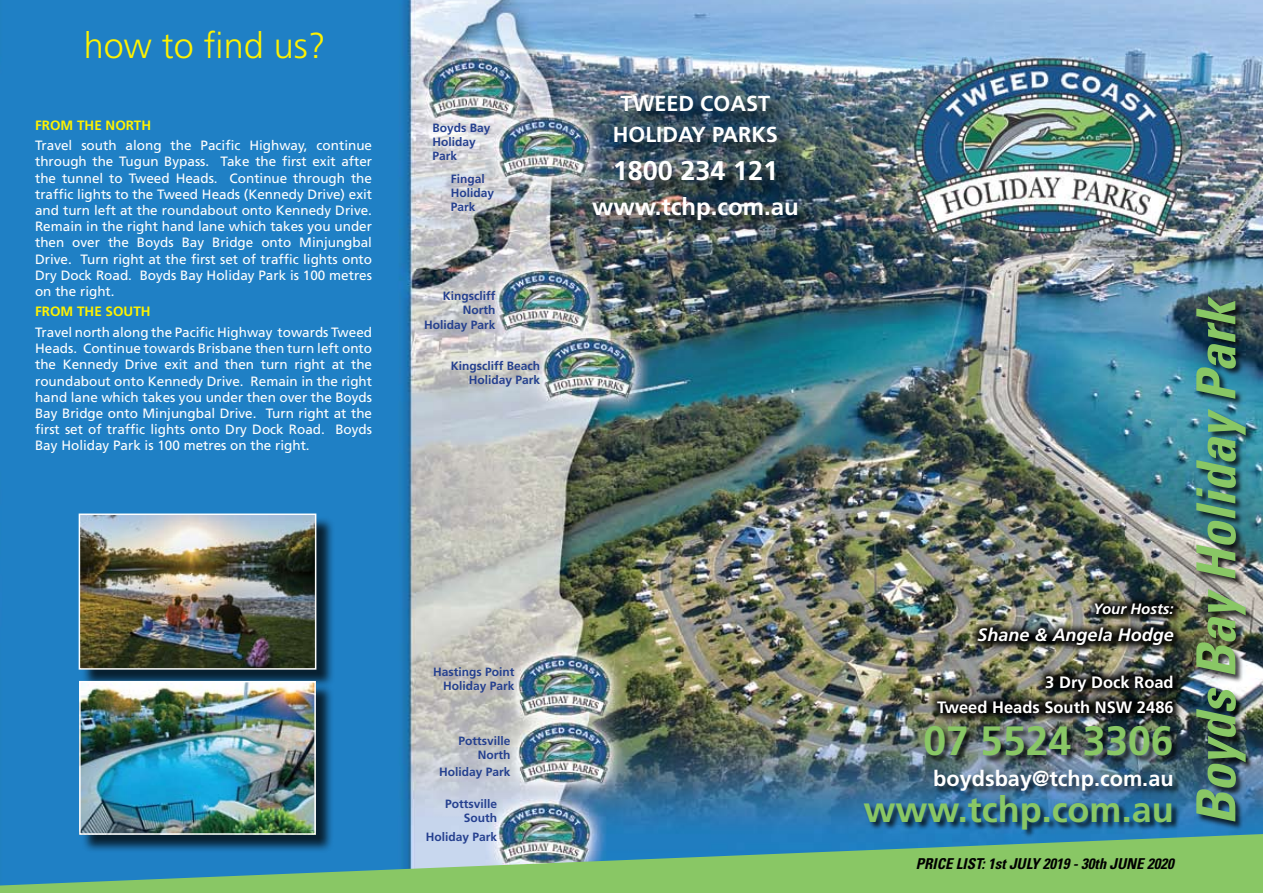
<style>
.page{position:relative;width:1263px;height:893px;background:#fff}
.page>*{position:absolute;margin:0;border:0;box-sizing:border-box;transform-origin:0 0}
.t1{font:italic 700 condensed 54px "Univers";color:#89c765}
.t2{font:700 40.95px "Frutiger";color:#89c765}
.t3{font:700 36px "Frutiger";color:#89c765}
.t4{font:300 36px "Frutiger";color:#fff200}
.t5{font:700 27px "Frutiger";color:#fff}
.t6{font:700 24px "Frutiger";color:#fff}
.t7{font:700 21.75px/31.7px "Frutiger";color:#fff;text-align:center}
.t8{font:italic 700 18px "Frutiger";color:#fff}
.t9{font:700 16.5px/25.3px "Frutiger";color:#fff;text-align:right}
.t10{font:italic 700 condensed 15px "Univers";color:#000}
.t11{font:italic 700 15px "Frutiger";color:#fff}
.t12{font:13.5px/16.2px "Frutiger";color:#fff;text-align:justify}
.t13{font:700 13.5px "Frutiger";color:#fff200}
.t14{font:700 12px/14.4px "Frutiger";color:#25408f;text-align:right}
</style>
<div class="page">
<img style="left:0;top:0;width:1263px;height:834px">
<svg style="left:0;top:834px;width:863px;height:59px"></svg>
<div style="left:863px;top:795px;width:387px;height:98px;background:#000;opacity:.75"></div>
<div style="left:1196px;top:296px;width:67px;height:597px;background:#000;opacity:.75"></div>
<div style="left:926px;top:664px;width:333px;height:120px;background:#000;opacity:.95"></div>
<div style="left:924px;top:726px;width:320px;height:71px;background:#000;opacity:.75"></div>
<div style="left:934px;top:769px;width:329px;height:52px;background:#000;opacity:.75"></div>
<div style="left:967px;top:592px;width:296px;height:102px;background:#000;opacity:.95"></div>
<div style="left:595px;top:97px;width:270px;height:194px;background:#000;opacity:.75"></div>
<div style="left:81px;top:516px;width:260px;height:179px;background:#000;opacity:.75"></div>
<img style="left:82px;top:516px;width:231px;height:151px">
<div style="left:79px;top:513px;width:237px;height:157px;border:2px solid #fff"></div>
<div style="left:81px;top:683px;width:260px;height:177px;background:#000;opacity:.75"></div>
<img style="left:82px;top:684px;width:231px;height:148px">
<div style="left:79px;top:681px;width:237px;height:154px;border:2px solid #fff"></div>
<h3 class="t4" style="left:84px;top:25px;width:244px">how to find us?</h3>
<p class="t13" style="left:35px;top:117px;width:118px">FROM THE NORTH</p>
<p class="t12" style="left:35px;top:137px;width:338px">Travel south along the Pacific Highway, continue through the Tugun Bypass. Take the first exit after the tunnel to Tweed Heads. Continue through the traffic lights to the Tweed Heads (Kennedy Drive) exit and turn left at the roundabout onto Kennedy Drive.<br>Remain in the right hand lane which takes you under then over the Boyds Bay Bridge onto Minjungbal Drive. Turn right at the first set of traffic lights onto Dry Dock Road. Boyds Bay Holiday Park is 100 metres on the right.</p>
<p class="t13" style="left:35px;top:304px;width:117px">FROM THE SOUTH</p>
<p class="t12" style="left:35px;top:324px;width:339px">Travel north along the Pacific Highway towards Tweed Heads. Continue towards Brisbane then turn left onto the Kennedy Drive exit and then turn right at the roundabout onto Kennedy Drive. Remain in the right hand lane which takes you under then over the Boyds Bay Bridge onto Minjungbal Drive. Turn right at the first set of traffic lights onto Dry Dock Road. Boyds Bay Holiday Park is 100 metres on the right.</p>
<p class="t14" style="left:432px;top:120px;width:60px;text-align:left">Boyds Bay<br>Holiday<br>Park</p>
<p class="t14" style="left:451px;top:171px;width:45px;text-align:left">Fingal<br>Holiday<br>Park</p>
<p class="t14" style="left:424px;top:288px;width:73px">Kingscliff<br>North<br>Holiday Park</p>
<p class="t14" style="left:451px;top:358px;width:91px">Kingscliff Beach<br>Holiday Park</p>
<h3 class="t7" style="left:613px;top:87px;width:167px">TWEED COAST<br>HOLIDAY PARKS</h3>
<h3 class="t5" style="left:613px;top:155px;width:167px">1800 234 121</h3>
<h3 class="t6" style="left:592px;top:192px;width:208px">www.tchp.com.au</h3>
<p class="t14" style="left:433px;top:664px;width:83px">Hastings Point<br>Holiday Park</p>
<p class="t14" style="left:459px;top:733px;width:54px">Pottsville<br>North</p>
<p class="t14" style="left:439px;top:764px;width:73px">Holiday Park</p>
<p class="t14" style="left:445px;top:796px;width:54px">Pottsville<br>South</p>
<p class="t14" style="left:426px;top:829px;width:73px">Holiday Park</p>
<p class="t11" style="left:1093px;top:600px;width:82px">Your Hosts:</p>
<h3 class="t8" style="left:978px;top:624px;width:198px">Shane &amp; Angela Hodge</h3>
<p class="t9" style="left:937px;top:669px;width:238px">3 Dry Dock Road<br>Tweed Heads South NSW 2486</p>
<h2 class="t2" style="left:923px;top:717px;width:252px">07 5524 3306</h2>
<h3 class="t7" style="left:933px;top:763px;width:242px">boydsbay@tchp.com.au</h3>
<h3 class="t3" style="left:864px;top:788px;width:312px">www.tchp.com.au</h3>
<p class="t10" style="left:916px;top:855px;width:259px">PRICE LIST: 1st JULY 2019 - 30th JUNE 2020</p>
<h1 class="t1" style="left:1183px;top:825px;width:531px;rotate:-90deg">Boyds Bay Holiday Park</h1>
</div>
